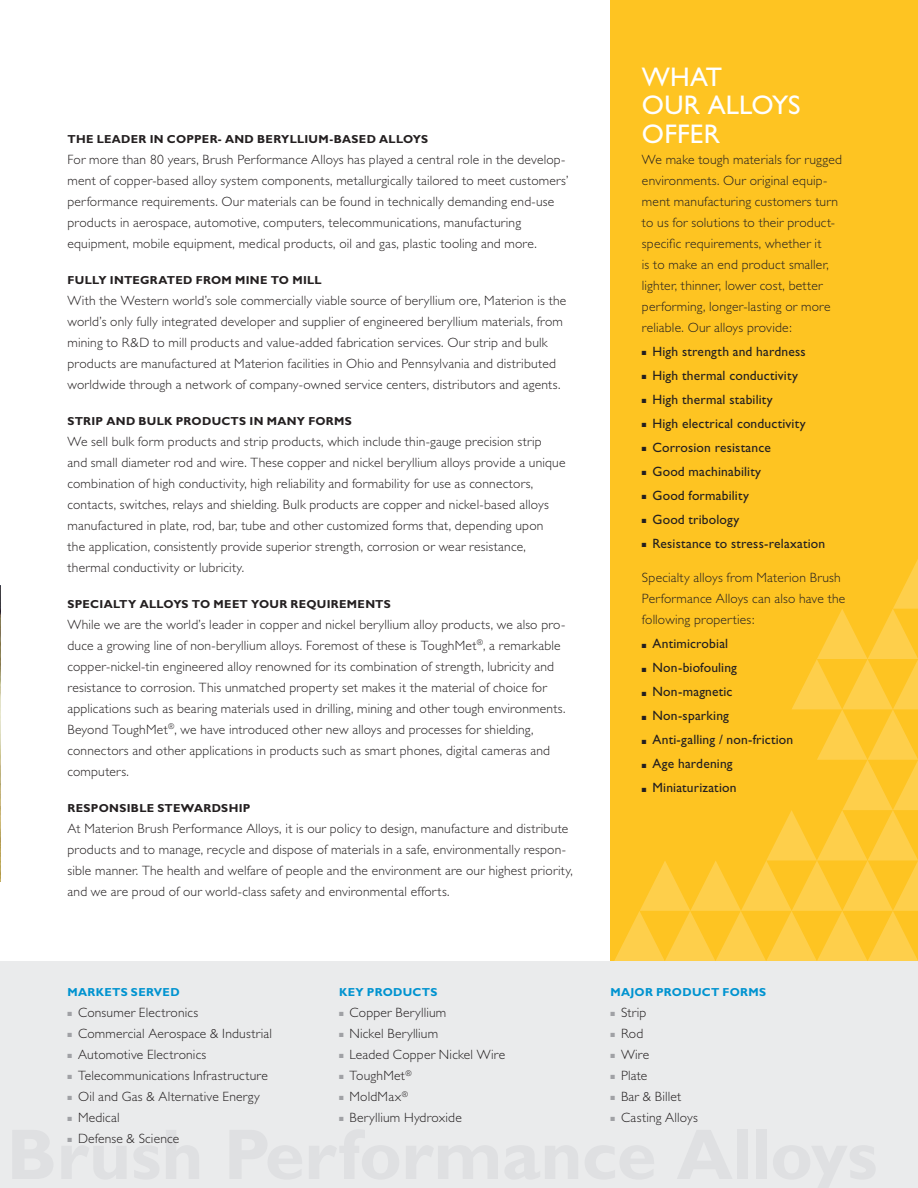
<style>
.page{position:relative;width:918px;height:1188px;background:#fff}
.page>*{position:absolute;margin:0;border:0;box-sizing:border-box;transform-origin:0 0}
.sidebar_headline{font:27px "Gill Sans";letter-spacing:.005em;color:#fff}
.body_copy{font:300 13.5px/21px "Gill Sans";letter-spacing:.015em;color:#231f20}
.sidebar_bullet{font:13.5px "Gill Sans";letter-spacing:.015em;color:#231f20}
.sidebar_bullet-2{font:300 13.5px/21px "Gill Sans";letter-spacing:.015em;color:#231f20}
.headline_copy{font:700 11.7px "Gill Sans";letter-spacing:.025em;color:#231f20}
.market_products_capa{font:700 11.7px "Gill Sans";letter-spacing:.025em;color:#0093d0}
.s1{color:#a0a1a5}
</style>
<div class="page">
<div style="left:611px;top:0;width:307px;height:961px;background:#fec422"></div>
<div style="left:0;top:961px;width:918px;height:227px;background:#eaebec"></div>
<img style="left:0;top:586px;width:1px;height:296px">
<svg style="left:614px;top:559px;width:304px;height:402px"></svg>
<p class="headline_copy" style="left:68px;top:132px;width:362px">THE LEADER I N COPPER- AND BERYLLI UM-BASED ALLOYS</p>
<p class="body_copy" style="left:68px;top:149px;width:502px">For more than 80 years, Brush Performance Alloys has played a central role in the develop&shy;ment of copper-based alloy system components, metallurgically tailored to meet customers’ performance requirements. Our materials can be found in technically demanding end-use products in aerospace, automotive, computers, telecommunications, manufacturing equipment, mobile equipment, medical products, oil and gas, plastic tooling and more.</p>
<p class="headline_copy" style="left:68px;top:273px;width:256px">FULLY I NTEGRATED FROM MI NE TO MI LL</p>
<p class="body_copy" style="left:68px;top:290px;width:500px">With the Western world’s sole commercially viable source of beryllium ore, Materion is the world’s only fully integrated developer and supplier of engineered beryllium materials, from mining to R&amp;D to mill products and value-added fabrication services. Our strip and bulk products are manufactured at Materion facilities in Ohio and Pennsylvania and distributed worldwide through a network of company-owned service centers, distributors and agents.</p>
<p class="headline_copy" style="left:68px;top:414px;width:286px">STRI P AND BULK PRODUCTS I N MANY FORMS</p>
<p class="body_copy" style="left:68px;top:431px;width:500px">We sell bulk form products and strip products, which include thin-gauge precision strip<br>and small diameter rod and wire. These copper and nickel beryllium alloys provide a unique combination of high conductivity, high reliability and formability for use as connectors, contacts, switches, relays and shielding. Bulk products are copper and nickel-based alloys manufactured in plate, rod, bar, tube and other customized forms that, depending upon<br>the application, consistently provide superior strength, corrosion or wear resistance, thermal conductivity or lubricity.</p>
<p class="headline_copy" style="left:68px;top:597px;width:325px">SPECIALTY ALLOYS TO MEET YOUR REQUI REMENTS</p>
<p class="body_copy" style="left:68px;top:614px;width:500px">While we are the world’s leader in copper and nickel beryllium alloy products, we also pro&shy;duce a growing line of non-beryllium alloys. Foremost of these is ToughMet<sup>®</sup>, a remarkable copper-nickel-tin engineered alloy renowned for its combination of strength, lubricity and resistance to corrosion. This unmatched property set makes it the material of choice for applications such as bearing materials used in drilling, mining and other tough environments.<br>Beyond ToughMet<sup>®</sup>, we have introduced other new alloys and processes for shielding, connectors and other applications in products such as smart phones, digital cameras and computers.</p>
<p class="headline_copy" style="left:68px;top:801px;width:18px">Respons</p>
<p class="headline_copy" style="left:127px;top:801px;width:13px">ible</p>
<p class="headline_copy" style="left:157px;top:801px;width:47px">Stewardsh</p>
<p class="headline_copy" style="left:239px;top:801px;width:12px">ip</p>
<p class="body_copy" style="left:68px;top:818px;width:507px">At Materion Brush Performance Alloys, it is our policy to design, manufacture and distribute products and to manage, recycle and dispose of materials in a safe, environmentally respon&shy;sible manner. The health and welfare of people and the environment are our highest priority, and we are proud of our world-class safety and environmental efforts.</p>
<p class="market_products_capa" style="left:68px;top:985px;width:114px">MARKETS SERVED</p>
<p class="body_copy" style="left:68px;top:1002px;width:132px"><span class="s1">■</span> Consumer Electronics</p>
<p class="body_copy" style="left:68px;top:1023px;width:206px"><span class="s1">■</span> Commercial Aerospace &amp; Industrial</p>
<p class="body_copy" style="left:68px;top:1044px;width:140px"><span class="s1">■</span> Automotive Electronics</p>
<p class="body_copy" style="left:68px;top:1065px;width:202px"><span class="s1">■</span> Telecommunications Infrastructure</p>
<p class="body_copy" style="left:68px;top:1086px;width:194px"><span class="s1">■</span> Oil and Gas &amp; Alternative Energy</p>
<p class="body_copy" style="left:68px;top:1107px;width:54px"><span class="s1">■</span> Medical</p>
<p class="body_copy" style="left:68px;top:1128px;width:113px"><span class="s1">■</span> Defense &amp; Science</p>
<p class="market_products_capa" style="left:339px;top:985px;width:100px">KEY PRODUCTS</p>
<p class="body_copy" style="left:339px;top:1002px;width:109px"><span class="s1">■</span> Copper Beryllium</p>
<p class="body_copy" style="left:339px;top:1023px;width:101px"><span class="s1">■</span> Nickel Beryllium</p>
<p class="body_copy" style="left:339px;top:1044px;width:168px"><span class="s1">■</span> Leaded Copper Nickel Wire</p>
<p class="body_copy" style="left:339px;top:1065px;width:74px"><span class="s1">■</span> ToughMet<sup>®</sup></p>
<p class="body_copy" style="left:339px;top:1086px;width:71px"><span class="s1">■</span> MoldMax<sup>®</sup></p>
<p class="body_copy" style="left:339px;top:1107px;width:124px"><span class="s1">■</span> Beryllium Hydroxide</p>
<p class="sidebar_headline" style="left:642px;top:61px;width:65px">What</p>
<p class="sidebar_headline" style="left:642px;top:90px;width:158px">Ou r Alloys</p>
<p class="sidebar_headline" style="left:642px;top:118px;width:80px">Offer</p>
<p class="body_copy" style="left:642px;top:149px;width:202px">We make tough materials for rugged environments. Our original equip&shy;ment manufacturing customers turn to us for solutions to their product&shy;specific requirements, whether it<br>is to make an end product smaller, lighter, thinner, lower cost, better performing, longer-lasting or more reliable. Our alloys provide:</p>
<p class="sidebar_bullet" style="left:642px;top:344px;width:165px">■ High strength and hardness</p>
<p class="sidebar_bullet" style="left:642px;top:368px;width:158px">■ High thermal conductivity</p>
<p class="sidebar_bullet" style="left:642px;top:392px;width:132px">■ High thermal stability</p>
<p class="sidebar_bullet" style="left:642px;top:416px;width:165px">■ High electrical conductivity</p>
<p class="sidebar_bullet" style="left:642px;top:440px;width:130px">■ Corrosion resistance</p>
<p class="sidebar_bullet" style="left:642px;top:464px;width:121px">■ Good machinability</p>
<p class="sidebar_bullet" style="left:642px;top:488px;width:108px">■ Good formability</p>
<p class="sidebar_bullet" style="left:642px;top:512px;width:99px">■ Good tribology</p>
<p class="sidebar_bullet" style="left:642px;top:536px;width:185px">■ Resistance to stress-relaxation</p>
<p class="sidebar_bullet-2" style="left:642px;top:567px;width:205px">Specialty alloys from Materion Brush<br>Performance Alloys can also have the following properties:</p>
<p class="sidebar_bullet" style="left:642px;top:636px;width:88px">■ Antimicrobial</p>
<p class="sidebar_bullet" style="left:642px;top:660px;width:97px">■ Non-biofouling</p>
<p class="sidebar_bullet" style="left:642px;top:684px;width:92px">■ Non-magnetic</p>
<p class="sidebar_bullet" style="left:642px;top:708px;width:89px">■ Non-sparking</p>
<p class="sidebar_bullet" style="left:642px;top:732px;width:153px">■ Anti-galling / non-friction</p>
<p class="sidebar_bullet" style="left:642px;top:756px;width:92px">■ Age hardening</p>
<p class="sidebar_bullet" style="left:642px;top:780px;width:96px">■ Miniaturization</p>
<p class="market_products_capa" style="left:611px;top:985px;width:157px">MAJOR PRODUCT FORMS</p>
<p class="body_copy" style="left:611px;top:1002px;width:37px"><span class="s1">■</span> Strip</p>
<p class="body_copy" style="left:611px;top:1023px;width:34px"><span class="s1">■</span> Rod</p>
<p class="body_copy" style="left:611px;top:1044px;width:40px"><span class="s1">■</span> Wire</p>
<p class="body_copy" style="left:611px;top:1065px;width:38px"><span class="s1">■</span> Plate</p>
<p class="body_copy" style="left:611px;top:1086px;width:72px"><span class="s1">■</span> Bar &amp; Billet</p>
<p class="body_copy" style="left:611px;top:1107px;width:89px"><span class="s1">■</span> Casting Alloys</p>
</div>
